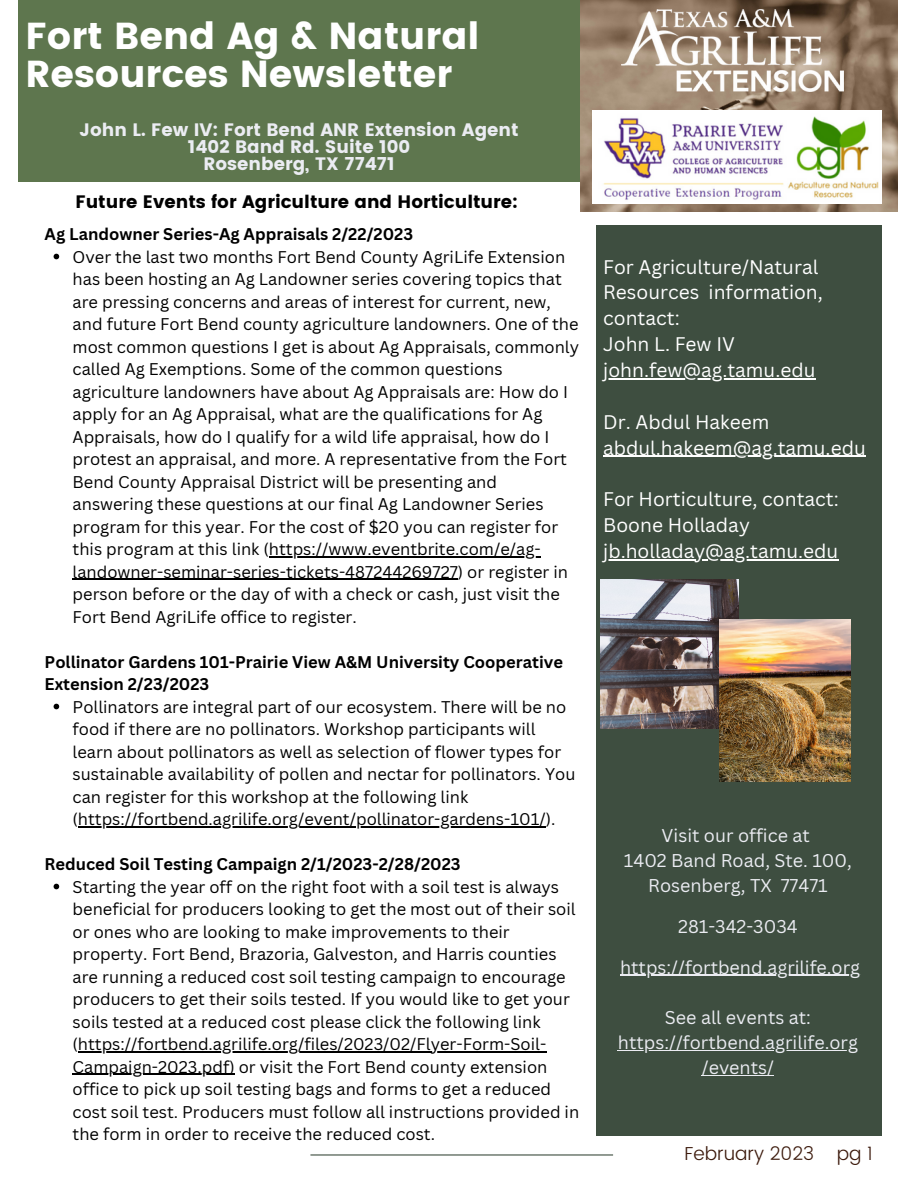
<style>
.page{position:relative;width:918px;height:1188px;background:#fff}
.page>*{position:absolute;margin:0;border:0;box-sizing:border-box;transform-origin:0 0}
.t1{font:37.5px/38.2px "Poppins";color:#fff}
.t2{font:19.2px/25.8px "Canva Sans";color:#fff}
.t3{font:300 18.75px "Poppins";color:#3c1a0c}
.t4{font:18px/25px "Canva Sans";color:#ebecf2;text-align:center}
.t5{font:18px/16.8px "Poppins";color:#ebecf2;text-align:center}
.t6{font:18px "Poppins";color:#000}
.t7{font:16.5px/22.5px "Canva Sans";color:#000}
.t8{font:700 16.5px/22.5px "Canva Sans";color:#000}
</style>
<div class="page">
<div style="left:18px;top:0;width:880px;height:181px;background:#5e764e"></div>
<div style="left:596px;top:225px;width:286px;height:910px;background:#3e4e40"></div>
<hr style="left:310px;top:1154px;width:303px;height:2px;background:#3e4e40">
<img style="left:580px;top:0;width:317px;height:212px">
<img style="left:622px;top:10px;width:222px;height:82px">
<hr style="left:603px;top:378px;width:212px;height:1px;background:#fff">
<hr style="left:603px;top:456px;width:263px;height:1px;background:#fff">
<hr style="left:603px;top:559px;width:235px;height:1px;background:#fff">
<img style="left:601px;top:580px;width:137px;height:148px">
<img style="left:719px;top:620px;width:132px;height:162px">
<img style="left:592px;top:111px;width:290px;height:92px">
<svg style="left:54px;top:254px;width:5px;height:5px"></svg>
<hr style="left:269px;top:556px;width:272px;height:1px;background:#000">
<hr style="left:73px;top:579px;width:385px;height:1px;background:#000">
<svg style="left:54px;top:704px;width:5px;height:5px"></svg>
<hr style="left:78px;top:826px;width:468px;height:1px;background:#000">
<svg style="left:54px;top:884px;width:5px;height:5px"></svg>
<hr style="left:78px;top:1051px;width:468px;height:1px;background:#000">
<hr style="left:73px;top:1074px;width:162px;height:1px;background:#000">
<hr style="left:620px;top:975px;width:240px;height:1px;background:#ebecf2">
<hr style="left:618px;top:1050px;width:240px;height:1px;background:#ebecf2">
<hr style="left:702px;top:1075px;width:72px;height:1px;background:#ebecf2">
<h1 class="t1" style="left:25px;top:17px;width:456px">Fort Bend Ag &amp; Natural<br>Resources Newsletter</h1>
<p class="t5" style="left:79px;top:121px;width:441px">John L. Few IV: Fort Bend ANR Extension Agent<br>1402 Band Rd. Suite 100<br>Rosenberg, TX 77471</p>
<p class="t6" style="left:75px;top:191px;width:444px">Future Events for Agriculture and Horticulture:</p>
<p class="t7" style="left:73px;top:245px;width:508px">Over the last two months Fort Bend County AgriLife Extension has been hosting an Ag Landowner series covering topics that are pressing concerns and areas of interest for current, new, and future Fort Bend county agriculture landowners. One of the most common questions I get is about Ag Appraisals, commonly called Ag Exemptions. Some of the common questions agriculture landowners have about Ag Appraisals are: How do I apply for an Ag Appraisal, what are the qualifications for Ag Appraisals, how do I qualify for a wild life appraisal, how do I protest an appraisal, and more. A representative from the Fort Bend County Appraisal District will be presenting and answering these questions at our final Ag Landowner Series program for this year. For the cost of $20 you can register for this program at this link (https://www.eventbrite.com/e/ag&shy;landowner-seminar-series-tickets-487244269727) or register in person before or the day of with a check or cash, just visit the Fort Bend AgriLife office to register.</p>
<p class="t8" style="left:45px;top:223px;width:370px">Ag Landowner Series-Ag Appraisals 2/22/2023</p>
<p class="t8" style="left:45px;top:650px;width:520px">Pollinator Gardens 101-Prairie View A&amp;M University Cooperative<br>Extension 2/23/2023</p>
<p class="t7" style="left:73px;top:695px;width:504px">Pollinators are integral part of our ecosystem. There will be no food if there are no pollinators. Workshop participants will learn about pollinators as well as selection of flower types for sustainable availability of pollen and nectar for pollinators. You can register for this workshop at the following link (https://fortbend.agrilife.org/event/pollinator-gardens-101/).</p>
<p class="t8" style="left:45px;top:853px;width:418px">Reduced Soil Testing Campaign 2/1/2023-2/28/2023</p>
<p class="t7" style="left:73px;top:875px;width:508px">Starting the year off on the right foot with a soil test is always beneficial for producers looking to get the most out of their soil or ones who are looking to make improvements to their property. Fort Bend, Brazoria, Galveston, and Harris counties are running a reduced cost soil testing campaign to encourage producers to get their soils tested. If you would like to get your soils tested at a reduced cost please click the following link (https://fortbend.agrilife.org/files/2023/02/Flyer-Form-Soil-Campaign-2023.pdf) or visit the Fort Bend county extension office to pick up soil testing bags and forms to get a reduced cost soil test. Producers must follow all instructions provided in the form in order to receive the reduced cost.</p>
<p class="t2" style="left:603px;top:253px;width:221px">For Agriculture/Natural<br>Resources information, contact:<br>John L. Few IV john.few@ag.tamu.edu</p>
<p class="t2" style="left:603px;top:409px;width:264px">Dr. Abdul Hakeem abdul.hakeem@ag.tamu.edu</p>
<p class="t2" style="left:603px;top:486px;width:237px">For Horticulture, contact:<br>Boone Holladay jb.holladay@ag.tamu.edu</p>
<p class="t4" style="left:624px;top:822px;width:230px">Visit our office at<br>1402 Band Road, Ste. 100,<br>Rosenberg, TX 77471</p>
<p class="t4" style="left:678px;top:913px;width:121px">281-342-3034</p>
<p class="t4" style="left:620px;top:954px;width:242px">https://fortbend.agrilife.org</p>
<p class="t4" style="left:618px;top:1004px;width:242px">See all events at: https://fortbend.agrilife.org /events/</p>
<p class="t3" style="left:685px;top:1142px;width:190px">February 2023 pg 1</p>
</div>
